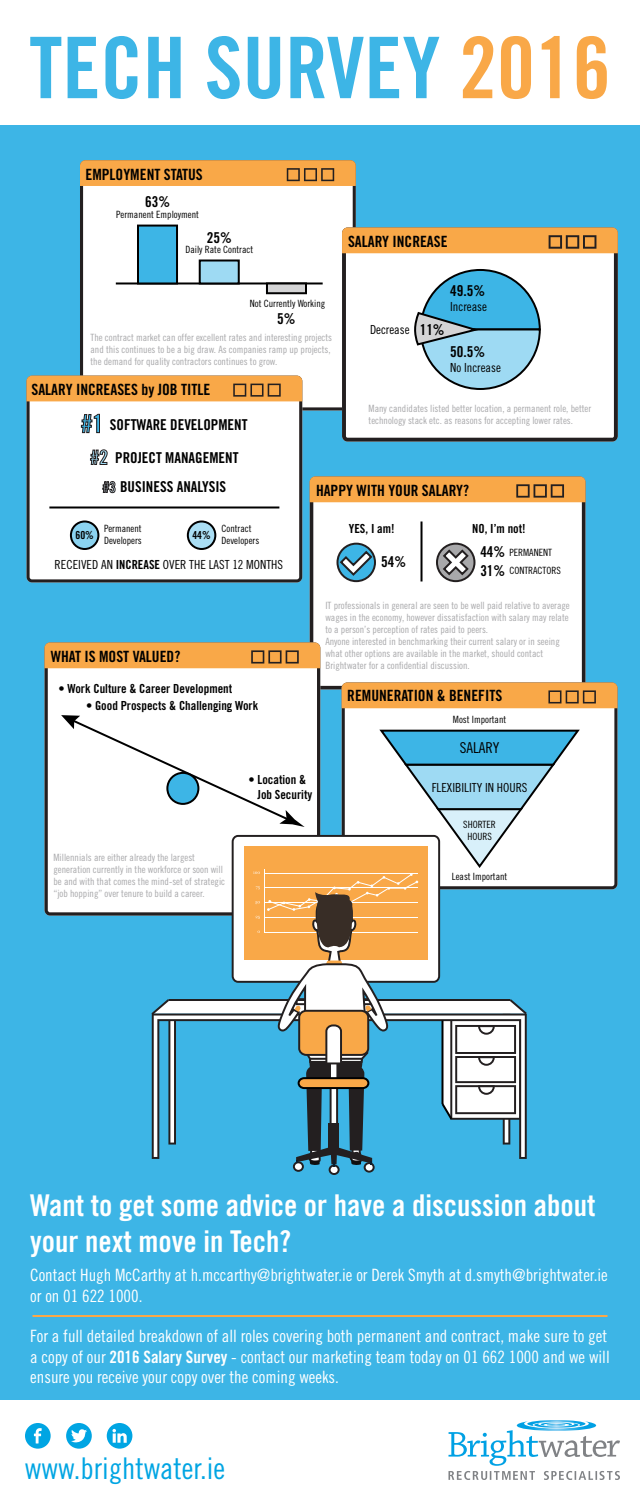
<style>
.page{position:relative;width:640px;height:1500px;background:#fff}
.page>*{position:absolute;margin:0;border:0;box-sizing:border-box;transform-origin:0 0}
.t1{font:85px "Trade Gothic LT Pro Bd Cn 20";color:#3db5e6}
.t2{font:30px/36px "Trade Gothic LT Pro Bd Cn 20";color:#fff}
.t3{font:29.95px "Trade Gothic LT Pro Cn 18";color:#00a5e3}
.t4{font:17px/20.4px "Trade Gothic LT Pro Cn 18";color:#fff}
.t5{font:15.5px "Trade Gothic LT Pro Bd Cn 20";color:#000}
.t6{font:15px/29.6px "Trade Gothic LT Pro Bd Cn 20";color:#000;text-align:center}
.t7{font:15px "Trade Gothic LT Pro Cn 18";color:#000}
.t8{font:12.5px/15px "Trade Gothic LT Pro Bd Cn 20";color:#000}
.t9{font:12.5px "Trade Gothic LT Pro Cn 18";color:#000}
.t10{font:11.1px "Trade Gothic LT Pro Bd Cn 20";color:#000}
.t11{font:10px/12px "Trade Gothic LT Pro Cn 18";color:#a8a8aa}
.t12{font:10px/12px "Trade Gothic LT Pro Cn 18";color:#000}
.s1{color:#f9a848}
.s2{font-family:"Trade Gothic LT Pro Bd Cn 20";font-size:15px}
.s3{font-size:25px;color:#3db5e6}
.s4{font-size:20px;color:#9edaf3}
.s5{color:#d8f0fa}
.s6{font-family:"Trade Gothic LT Pro Bd Cn 20"}
</style>
<div class="page">
<div style="left:0;top:125px;width:640px;height:1275px;background:#3db5e6"></div>
<div style="left:80px;top:186px;width:276px;height:225px;background:#fff"></div>
<svg style="left:80px;top:160px;width:276px;height:26px;background:#f0a347"></svg>
<hr style="left:116px;top:282px;width:207px;height:2px;background:#000">
<div style="left:137px;top:225px;width:41px;height:59px;background:#3db5e6;border:2px solid #000"></div>
<div style="left:199px;top:260px;width:41px;height:24px;background:#9edaf3;border:2px solid #000"></div>
<div style="left:266px;top:282px;width:41px;height:12px;background:#d4d4d5;border:2px solid #000"></div>
<svg style="left:342px;top:253px;width:276px;height:189px;background:#efeeee"></svg>
<div style="left:342px;top:228px;width:276px;height:25px;background:#f9a848"></div>
<svg style="left:414px;top:268px;width:128px;height:123px"></svg>
<div style="left:27px;top:401px;width:275px;height:182px;background:#fff"></div>
<div style="left:27px;top:376px;width:275px;height:25px;background:#f9a848"></div>
<svg style="left:80px;top:413px;width:20px;height:21px"></svg>
<svg style="left:90px;top:449px;width:18px;height:16px"></svg>
<svg style="left:102px;top:481px;width:14px;height:12px"></svg>
<div style="left:71px;top:522px;width:27px;height:27px;background:#8bd3f0;border-radius:50%"></div>
<div style="left:70px;top:520px;width:29px;height:30px;border:2px solid #000;border-radius:50%"></div>
<div style="left:188px;top:522px;width:27px;height:27px;background:#aadef4;border-radius:50%"></div>
<div style="left:187px;top:520px;width:29px;height:30px;border:2px solid #000;border-radius:50%"></div>
<hr style="left:49px;top:506px;width:230px;height:2px;background:#000">
<div style="left:310px;top:476px;width:276px;height:214px;background:#fff"></div>
<div style="left:310px;top:477px;width:276px;height:25px;background:#f9a848"></div>
<svg style="left:337px;top:544px;width:38px;height:37px"></svg>
<div style="left:336px;top:543px;width:40px;height:39px;border:2px solid #231f20;border-radius:50%"></div>
<svg style="left:338px;top:549px;width:36px;height:28px"></svg>
<hr style="left:421px;top:522px;width:2px;height:60px;background:#000">
<svg style="left:437px;top:544px;width:38px;height:37px"></svg>
<div style="left:436px;top:543px;width:40px;height:39px;border:2px solid #231f20;border-radius:50%"></div>
<svg style="left:441px;top:548px;width:29px;height:29px"></svg>
<svg style="left:44px;top:646px;width:276px;height:270px;background:#efefef"></svg>
<svg style="left:45px;top:642px;width:275px;height:26px;background:#efa248"></svg>
<svg style="left:342px;top:708px;width:275px;height:181px;background:#ecebea"></svg>
<svg style="left:342px;top:682px;width:276px;height:26px;background:#f0a348"></svg>
<svg style="left:61px;top:715px;width:520px;height:460px"></svg>
<svg style="left:448px;top:1420px;width:172px;height:60px"></svg>
<hr style="left:32px;top:1315px;width:576px;height:2px;background:#f9a848">
<svg style="left:25px;top:1423px;width:26px;height:26px"></svg>
<svg style="left:66px;top:1423px;width:26px;height:26px"></svg>
<svg style="left:107px;top:1423px;width:25px;height:26px"></svg>
<h1 class="t1" style="left:29px;top:16px;width:583px">TECH SURVEY <span class="s1">2016</span></h1>
<h3 class="t5" style="left:86px;top:165px;width:119px">EMPLOYMENT STATUS</h3>
<h3 class="t6" style="left:145px;top:186px;width:26px">63%</h3>
<p class="t12" style="left:116px;top:209px;width:84px">Permanent Employment</p>
<p class="t12" style="left:185px;top:243px;width:69px">Daily Rate Contract</p>
<h3 class="t6" style="left:207px;top:222px;width:26px">25%</h3>
<p class="t12" style="left:250px;top:297px;width:77px">Not Currently Working</p>
<h3 class="t6" style="left:277px;top:303px;width:20px">5%</h3>
<p class="t11" style="left:90px;top:331px;width:243px">The contract market can offer excellent rates and interesting projects and this continues to be a big draw. As companies ramp up projects, the demand for quality contractors continues to grow.</p>
<h3 class="t5" style="left:348px;top:232px;width:101px">SALARY INCREASE</h3>
<h3 class="t6" style="left:450px;top:276px;width:36px">49.5%</h3>
<p class="t9" style="left:450px;top:299px;width:38px">Increase</p>
<h3 class="t6" style="left:450px;top:337px;width:36px">50.5%</h3>
<p class="t9" style="left:450px;top:361px;width:52px">No Increase</p>
<p class="t9" style="left:370px;top:322px;width:76px">Decrease <span class="s2">11%</span></p>
<h3 class="t5" style="left:32px;top:380px;width:180px">SALARY INCREASES by JOB TITLE</h3>
<h3 class="t6" style="left:81px;top:409px;width:168px"><span class="s3">#1</span> SOFTWARE DEVELOPMENT</h3>
<h3 class="t6" style="left:90px;top:443px;width:150px"><span class="s4">#2</span> PROJECT MANAGEMENT <span class="s5">#3</span> BUSINESS ANALYSIS</h3>
<p class="t10" style="left:75px;top:528px;width:20px">60%</p>
<p class="t10" style="left:192px;top:528px;width:20px">44%</p>
<p class="t12" style="left:104px;top:523px;width:39px">Permanent<br>Developers</p>
<p class="t12" style="left:222px;top:523px;width:39px">Contract<br>Developers</p>
<p class="t9" style="left:55px;top:558px;width:230px">RECEIVED AN <span class="s6">INCREASE</span> OVER THE LAST 12 MONTHS</p>
<h3 class="t5" style="left:51px;top:647px;width:131px">WHAT IS MOST VALUED?</h3>
<p class="t8" style="left:86px;top:698px;width:174px">• Good Prospects &amp; Challenging Work</p>
<p class="t8" style="left:58px;top:680px;width:175px">• Work Culture &amp; Career Development</p>
<p class="t11" style="left:369px;top:402px;width:224px">Many candidates listed better location, a permanent role, better technology stack etc. as reasons for accepting lower rates.</p>
<h3 class="t5" style="left:316px;top:481px;width:155px">HAPPY WITH YOUR SALARY?</h3>
<p class="t8" style="left:349px;top:521px;width:47px">YES, I am!</p>
<p class="t8" style="left:472px;top:521px;width:55px">NO, I’m not!</p>
<h3 class="t6" style="left:480px;top:537px;width:26px">44%</h3>
<p class="t12" style="left:509px;top:564px;width:53px">CONTRACTORS</p>
<p class="t12" style="left:509px;top:546px;width:44px">PERMANENT</p>
<h3 class="t6" style="left:381px;top:547px;width:26px">54%</h3>
<h3 class="t6" style="left:480px;top:556px;width:26px">31%</h3>
<p class="t11" style="left:325px;top:599px;width:246px">IT professionals in general are seen to be well paid relative to average wages in the economy, however dissatisfaction with salary may relate to a person’s perception of rates paid to peers.<br>Anyone interested in benchmarking their current salary or in seeing what other options are available in the market, should contact Brightwater for a confidential discussion.</p>
<h3 class="t5" style="left:347px;top:686px;width:157px">REMUNERATION &amp; BENEFITS</h3>
<p class="t12" style="left:453px;top:713px;width:55px">Most Important</p>
<h3 class="t7" style="left:460px;top:739px;width:41px">SALARY</h3>
<p class="t11" style="left:54px;top:851px;width:173px">Millennials are either already the largest generation currently in the workforce or soon will be and with that comes the mind-set of strategic “job hopping” over tenure to build a career.</p>
<p class="t8" style="left:258px;top:771px;width:56px;text-indent:-9px">• Location &amp;<br>Job Security</p>
<p class="t9" style="left:432px;top:780px;width:97px">FLEXIBILITY IN HOURS</p>
<p class="t12" style="left:463px;top:818px;width:34px;text-align:center">SHORTER<br>HOURS</p>
<p class="t12" style="left:452px;top:870px;width:57px">Least Important</p>
<h2 class="t2" style="left:30px;top:1187px;width:567px">Want to get some advice or have a discussion about your next move in Tech?</h2>
<h3 class="t4" style="left:30px;top:1265px;width:579px">Contact Hugh McCarthy at h.mccarthy@brightwater.ie or Derek Smyth at d.smyth@brightwater.ie or on 01 622 1000.</h3>
<h3 class="t4" style="left:30px;top:1326px;width:581px">For a full detailed breakdown of all roles covering both permanent and contract, make sure to get a copy of our <span class="s6">2016 Salary Survey</span> - contact our marketing team today on 01 662 1000 and we will ensure you receive your copy over the coming weeks.</h3>
<h3 class="t3" style="left:25px;top:1451px;width:202px">www.brightwater.ie</h3>
</div>
